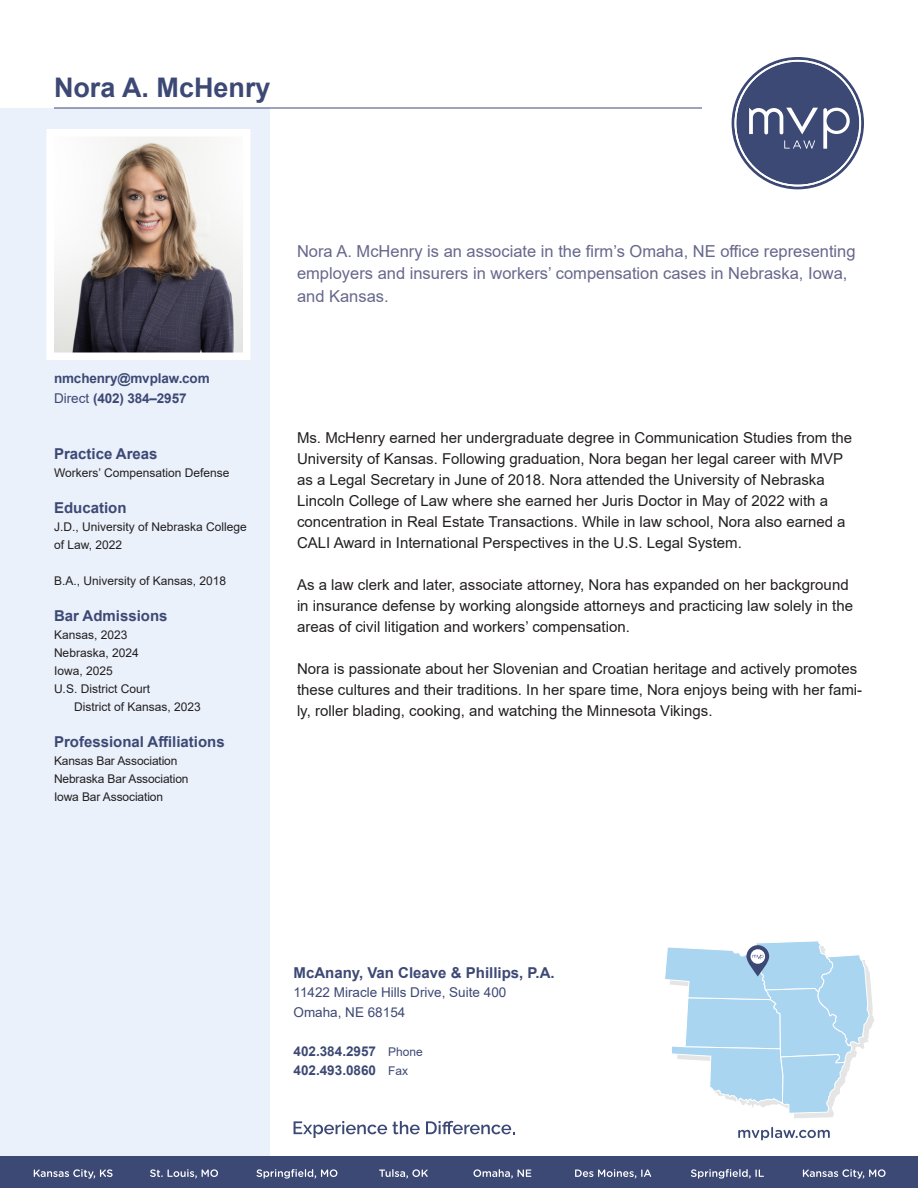
<style>
.page{position:relative;width:918px;height:1188px;background:#fff}
.page>*{position:absolute;margin:0;border:0;box-sizing:border-box;transform-origin:0 0}
.t1{font:700 27px "Arial";color:#3d4975}
.t2{font:16.5px/22.5px "Arial";color:#66688c}
.t3{font:15px/21px "Arial";color:#231f20}
.t4{font:700 15px "Arial";color:#3d4975}
.t5{font:700 13.5px "Arial";letter-spacing:-.01em;color:#3d4975}
.t6{font:13.5px "Arial";color:#3d4975}
.t7{font:12px "Arial";color:#231f20}
.s1{font-weight:400}
.s2{font-weight:400;font-size:12px}
</style>
<div class="page">
<svg style="left:732px;top:57px;width:132px;height:132px"></svg>
<div style="left:0;top:108px;width:270px;height:1080px;background:#eaf1fb"></div>
<hr style="left:54px;top:108px;width:648px;height:1px;background:#3d4975">
<div style="left:0;top:1156px;width:918px;height:32px;background:#3d4975"></div>
<svg style="left:34px;top:1169px;width:79px;height:10px"></svg>
<svg style="left:803px;top:1169px;width:83px;height:10px"></svg>
<svg style="left:150px;top:1169px;width:68px;height:9px"></svg>
<svg style="left:691px;top:1169px;width:73px;height:10px"></svg>
<svg style="left:575px;top:1169px;width:76px;height:9px"></svg>
<svg style="left:473px;top:1169px;width:58px;height:9px"></svg>
<svg style="left:379px;top:1169px;width:49px;height:9px"></svg>
<svg style="left:257px;top:1169px;width:80px;height:10px"></svg>
<svg style="left:294px;top:1121px;width:126px;height:17px"></svg>
<svg style="left:426px;top:1121px;width:88px;height:13px"></svg>
<svg style="left:47px;top:129px;width:203px;height:231px"></svg>
<svg style="left:738px;top:1127px;width:92px;height:13px"></svg>
<svg style="left:665px;top:941px;width:209px;height:177px"></svg>
<p class="t1" style="left:54px;top:69px;width:218px">Nora A. McHenry</p>
<p class="t5" style="left:54px;top:369px;width:157px">nmchenry@mvplaw.com</p>
<p class="t5" style="left:54px;top:388px;width:134px"><span class="s1">Direct</span> (402) 384–2957</p>
<p class="t4" style="left:54px;top:444px;width:105px">Practice Areas</p>
<p class="t7" style="left:54px;top:465px;width:177px">Workers’ Compensation Defense</p>
<p class="t4" style="left:54px;top:498px;width:74px">Education</p>
<p class="t7" style="left:54px;top:519px;width:194px">J.D., University of Nebraska College</p>
<p class="t7" style="left:54px;top:537px;width:70px">of Law, 2022</p>
<p class="t7" style="left:54px;top:573px;width:174px">B.A., University of Kansas, 2018</p>
<p class="t4" style="left:54px;top:606px;width:115px">Bar Admissions</p>
<p class="t7" style="left:54px;top:627px;width:75px">Kansas, 2023</p>
<p class="t7" style="left:54px;top:645px;width:86px">Nebraska, 2024</p>
<p class="t7" style="left:54px;top:663px;width:60px">Iowa, 2025</p>
<p class="t7" style="left:54px;top:681px;width:98px">U.S. District Court</p>
<p class="t7" style="left:74px;top:699px;width:128px">District of Kansas, 2023</p>
<p class="t4" style="left:54px;top:732px;width:172px">Professional Affiliations</p>
<p class="t7" style="left:54px;top:753px;width:125px">Kansas Bar Association</p>
<p class="t7" style="left:54px;top:771px;width:136px">Nebraska Bar Association</p>
<p class="t7" style="left:54px;top:789px;width:111px">Iowa Bar Association</p>
<p class="t2" style="left:297px;top:239px;width:560px">Nora A. McHenry is an associate in the firm’s Omaha, NE office representing employers and insurers in workers’ compensation cases in Nebraska, Iowa, and Kansas.</p>
<p class="t3" style="left:297px;top:427px;width:557px">Ms. McHenry earned her undergraduate degree in Communication Studies from the University of Kansas. Following graduation, Nora began her legal career with MVP as a Legal Secretary in June of 2018. Nora attended the University of Nebraska Lincoln College of Law where she earned her Juris Doctor in May of 2022 with a concentration in Real Estate Transactions. While in law school, Nora also earned a CALI Award in International Perspectives in the U.S. Legal System.</p>
<p class="t3" style="left:297px;top:574px;width:558px">As a law clerk and later, associate attorney, Nora has expanded on her background in insurance defense by working alongside attorneys and practicing law solely in the areas of civil litigation and workers’ compensation.</p>
<p class="t3" style="left:297px;top:658px;width:567px">Nora is passionate about her Slovenian and Croatian heritage and actively promotes these cultures and their traditions. In her spare time, Nora enjoys being with her fami&shy;ly, roller blading, cooking, and watching the Minnesota Vikings.</p>
<p class="t4" style="left:294px;top:962px;width:263px">McAnany, Van Cleave &amp; Phillips, P.A.</p>
<p class="t6" style="left:294px;top:983px;width:214px">11422 Miracle Hills Drive, Suite 400</p>
<p class="t6" style="left:294px;top:1003px;width:113px">Omaha, NE 68154</p>
<p class="t5" style="left:294px;top:1041px;width:131px">402.384.2957 <span class="s2">Phone</span></p>
<p class="t5" style="left:294px;top:1061px;width:116px">402.493.0860 <span class="s2">Fax</span></p>
</div>
